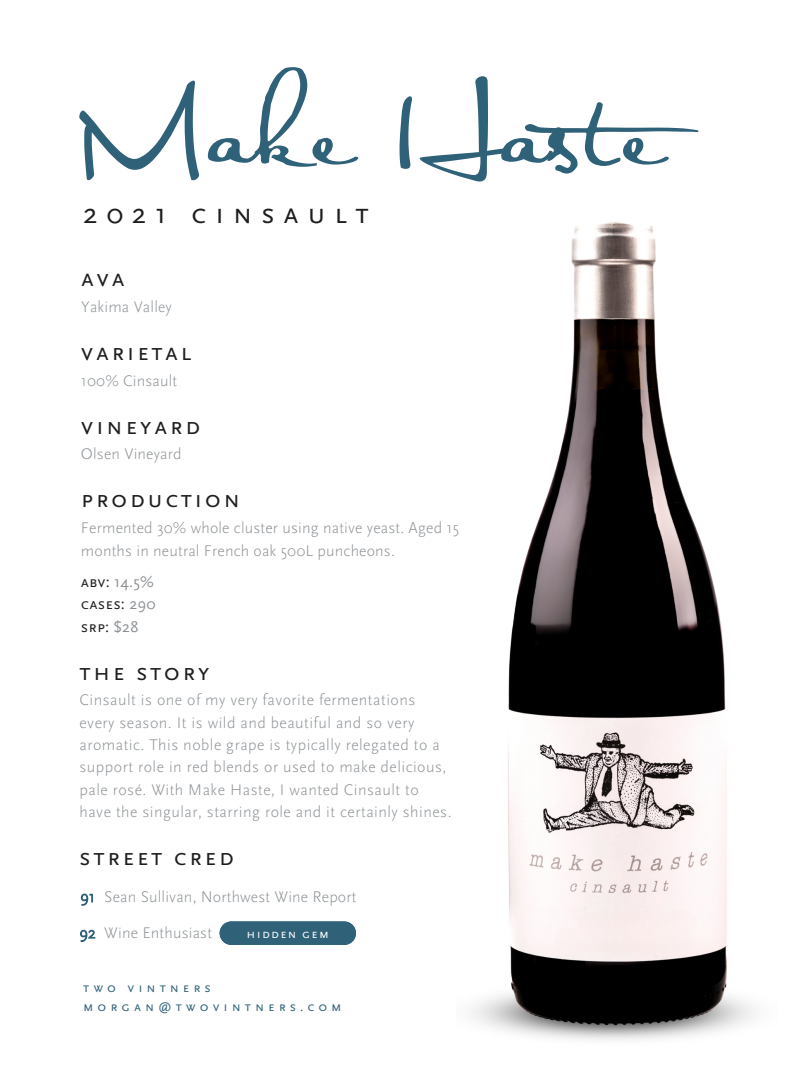
<style>
.page{position:relative;width:810px;height:1080px;background:#fff}
.page>*{position:absolute;margin:0;border:0;box-sizing:border-box;transform-origin:0 0}
.t1{font:99.62px "Satisfaction Pro";letter-spacing:.01em;color:#2f6179}
.t2{font:29.62px "Scala Sans CE Caps";letter-spacing:.29em;color:#1e1e1e}
.t3{font:25px "Scala Sans CE Caps";letter-spacing:.1em;color:#1e1e1e}
.t4{font:300 16.06px/22.3px "Scala Sans";letter-spacing:.03em;color:#8c9195}
.t5{font:300 16.06px/22.5px "Scala Sans";letter-spacing:.01em;color:#8c9195}
.t6{font:16.06px "Scala Sans CE Caps";letter-spacing:.01em;color:#1e1e1e}
.t7{font:16.06px "Scala Sans CE Caps";color:#8c9195}
.t8{font:13.69px "Scala Sans CE Caps";letter-spacing:.29em;color:#2f6179}
.t9{font:12.94px "Scala Sans CE Caps";letter-spacing:.1em;color:#fff}
.s1{color:#1e1e1e}
.s2{color:#8c9195}
</style>
<div class="page">
<img style="left:508px;top:222px;width:219px;height:755px">
<img style="left:472px;top:977px;width:283px;height:63px">
<svg style="left:220px;top:921px;width:136px;height:24px;background:#37677e"></svg>
<svg style="left:80px;top:929px;width:16px;height:13px"></svg>
<svg style="left:80px;top:893px;width:13px;height:13px"></svg>
<p class="t1" style="left:79px;top:68px;width:676px">Make Haste</p>
<p class="t2" style="left:83px;top:197px;width:287px">2021 cinsault</p>
<p class="t3" style="left:81px;top:264px;width:45px">ava</p>
<p class="t5" style="left:81px;top:295px;width:92px">Yakima Valley</p>
<p class="t3" style="left:81px;top:338px;width:112px">varietal</p>
<p class="t5" style="left:81px;top:369px;width:98px">100% Cinsault</p>
<p class="t3" style="left:81px;top:412px;width:121px">vineyard</p>
<p class="t5" style="left:81px;top:443px;width:102px">Olsen Vineyard</p>
<p class="t3" style="left:81px;top:486px;width:161px">production</p>
<p class="t5" style="left:81px;top:517px;width:380px">Fermented 30% whole cluster using native yeast. Aged 15 months in neutral French oak 500L puncheons.</p>
<p class="t7" style="left:81px;top:573px;width:74px"><span class="s1">abv:</span> 14.5%</p>
<p class="t6" style="left:81px;top:595px;width:76px">cases: <span class="s2">290</span></p>
<p class="t6" style="left:81px;top:618px;width:59px">srp: <span class="s2">$28</span></p>
<p class="t3" style="left:80px;top:658px;width:132px">the story</p>
<p class="t4" style="left:80px;top:689px;width:373px">Cinsault is one of my very favorite fermentations every season. It is wild and beautiful and so very aromatic. This noble grape is typically relegated to a support role in red blends or used to make delicious, pale rosé. With Make Haste, I wanted Cinsault to have the singular, starring role and it certainly shines.</p>
<p class="t3" style="left:79px;top:843px;width:156px">street cred</p>
<p class="t5" style="left:104px;top:886px;width:254px">Sean Sullivan, Northwest Wine Report</p>
<p class="t5" style="left:104px;top:922px;width:109px">Wine Enthusiast</p>
<p class="t9" style="left:247px;top:926px;width:84px">hidden gem</p>
<p class="t8" style="left:83px;top:980px;width:129px">two vintners</p>
<p class="t8" style="left:83px;top:999px;width:260px">morgan@twovintners.com</p>
</div>
